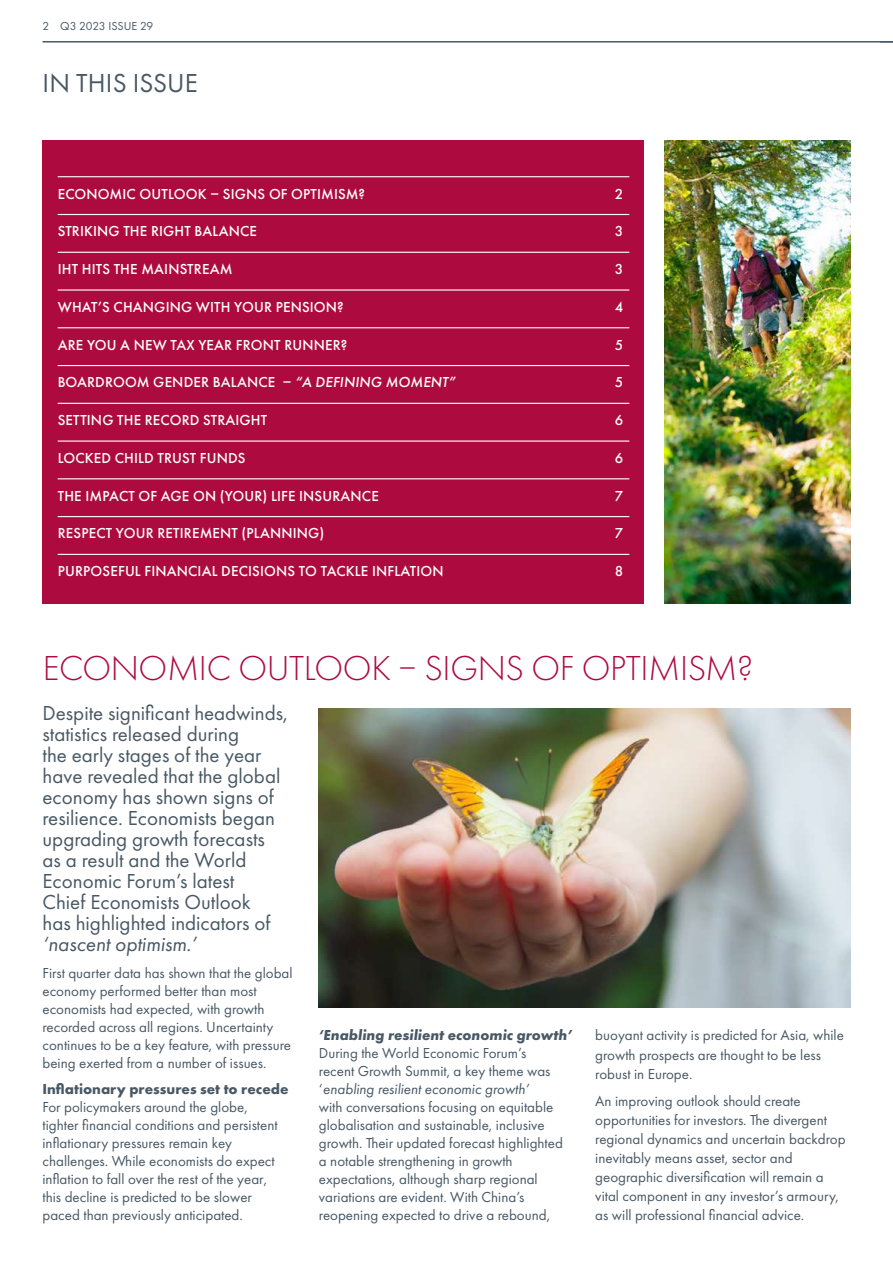
<style>
.page{position:relative;width:893px;height:1263px;background:#fff}
.page>*{position:absolute;margin:0;border:0;box-sizing:border-box;transform-origin:0 0}
.t1{font:300 36px "Futura PT";letter-spacing:-.01em;color:#ad0a40}
.t2{font:27px "Futura PT";letter-spacing:.005em;color:#485865}
.t3{font:21px/21px "Futura PT";color:#485865}
.t4{font:italic 21px "Futura PT";color:#485865}
.t5{font:15px/18px "Futura PT";color:#485865}
.t6{font:500 15px "Futura PT";letter-spacing:.01em;color:#fff}
.t7{font:italic 700 15px "Futura PT";color:#485865}
.t8{font:700 15px "Futura PT";color:#485865}
.t9{font:12px "Futura PT";color:#485865}
.s1{font-style:italic}
</style>
<div class="page">
<hr style="left:43px;top:41px;width:850px;height:2px;background:#485865">
<img style="left:664px;top:140px;width:186px;height:464px">
<div style="left:43px;top:140px;width:601px;height:464px;background:#ad0a40"></div>
<hr style="left:58px;top:176px;width:571px;height:1px;background:#fff">
<hr style="left:58px;top:214px;width:571px;height:1px;background:#fff">
<hr style="left:58px;top:252px;width:571px;height:1px;background:#fff">
<hr style="left:58px;top:289px;width:571px;height:2px;background:#fff">
<hr style="left:58px;top:327px;width:571px;height:1px;background:#fff">
<hr style="left:58px;top:365px;width:571px;height:1px;background:#fff">
<hr style="left:58px;top:403px;width:571px;height:1px;background:#fff">
<hr style="left:58px;top:440px;width:571px;height:2px;background:#fff">
<hr style="left:58px;top:478px;width:571px;height:1px;background:#fff">
<hr style="left:58px;top:516px;width:571px;height:1px;background:#fff">
<hr style="left:58px;top:554px;width:571px;height:1px;background:#fff">
<img style="left:319px;top:708px;width:531px;height:300px">
<p class="t9" style="left:43px;top:19px;width:112px">2 Q3 2023 ISSUE 29</p>
<h2 class="t2" style="left:43px;top:67px;width:157px">IN THIS ISSUE</h2>
<p class="t6" style="left:58px;top:185px;width:309px">ECONOMIC OUTLOOK – SIGNS OF OPTIMISM?</p>
<p class="t6" style="left:615px;top:185px;width:10px">2</p>
<p class="t6" style="left:58px;top:222px;width:201px">STRIKING THE RIGHT BALANCE</p>
<p class="t6" style="left:615px;top:222px;width:10px">3</p>
<p class="t6" style="left:58px;top:260px;width:176px">IHT HITS THE MAINSTREAM</p>
<p class="t6" style="left:615px;top:260px;width:10px">3</p>
<p class="t6" style="left:58px;top:298px;width:287px">WHAT’S CHANGING WITH YOUR PENSION?</p>
<p class="t6" style="left:615px;top:298px;width:10px">4</p>
<p class="t6" style="left:58px;top:336px;width:291px">ARE YOU A NEW TAX YEAR FRONT RUNNER?</p>
<p class="t6" style="left:615px;top:336px;width:10px">5</p>
<p class="t6" style="left:58px;top:373px;width:400px">BOARDROOM GENDER BALANCE – <span class="s1">“A DEFINING MOMENT”</span></p>
<p class="t6" style="left:615px;top:373px;width:10px">5</p>
<p class="t6" style="left:58px;top:411px;width:211px">SETTING THE RECORD STRAIGHT</p>
<p class="t6" style="left:615px;top:411px;width:10px">6</p>
<p class="t6" style="left:58px;top:449px;width:189px">LOCKED CHILD TRUST FUNDS</p>
<p class="t6" style="left:615px;top:449px;width:10px">6</p>
<p class="t6" style="left:58px;top:487px;width:323px">THE IMPACT OF AGE ON (YOUR) LIFE INSURANCE</p>
<p class="t6" style="left:615px;top:487px;width:10px">7</p>
<p class="t6" style="left:58px;top:524px;width:268px">RESPECT YOUR RETIREMENT (PLANNING)</p>
<p class="t6" style="left:615px;top:524px;width:10px">7</p>
<p class="t6" style="left:58px;top:562px;width:388px">PURPOSEFUL FINANCIAL DECISIONS TO TACKLE INFLATION</p>
<p class="t6" style="left:615px;top:562px;width:10px">8</p>
<h1 class="t1" style="left:43px;top:648px;width:712px">ECONOMIC OUTLOOK – SIGNS OF OPTIMISM?</h1>
<p class="t3" style="left:43px;top:703px;width:247px">Despite significant headwinds, statistics released during<br>the early stages of the year have revealed that the global economy has shown signs of resilience. Economists began upgrading growth forecasts as a result and the World<br>Economic Forum’s latest<br>Chief Economists Outlook<br>has highlighted indicators of</p>
<h3 class="t4" style="left:43px;top:932px;width:156px">‘nascent optimism.’</h3>
<p class="t5" style="left:43px;top:964px;width:252px">First quarter data has shown that the global economy performed better than most economists had expected, with growth recorded across all regions. Uncertainty continues to be a key feature, with pressure being exerted from a number of issues.</p>
<p class="t8" style="left:43px;top:1080px;width:248px">Inflationary pressures set to recede</p>
<p class="t5" style="left:43px;top:1098px;width:237px">For policymakers around the globe, tighter financial conditions and persistent inflationary pressures remain key challenges. While economists do expect inflation to fall over the rest of the year, this decline is predicted to be slower paced than previously anticipated.</p>
<p class="t7" style="left:319px;top:1026px;width:255px">‘Enabling resilient economic growth’</p>
<p class="t5" style="left:319px;top:1044px;width:245px">During the World Economic Forum’s recent Growth Summit, a key theme was ‘<span class="s1">enabling resilient economic growth’<br></span>with conversations focusing on equitable globalisation and sustainable, inclusive growth. Their updated forecast highlighted a notable strengthening in growth expectations, although sharp regional variations are evident. With China’s reopening expected to drive a rebound,</p>
<p class="t5" style="left:595px;top:1026px;width:250px;line-height:19px">buoyant activity is predicted for Asia, while growth prospects are thought to be less robust in Europe.</p>
<p class="t5" style="left:595px;top:1091px;width:252px;line-height:19px">An improving outlook should create opportunities for investors. The divergent regional dynamics and uncertain backdrop inevitably means asset, sector and geographic diversification will remain a vital component in any investor’s armoury, as will professional financial advice.</p>
</div>
